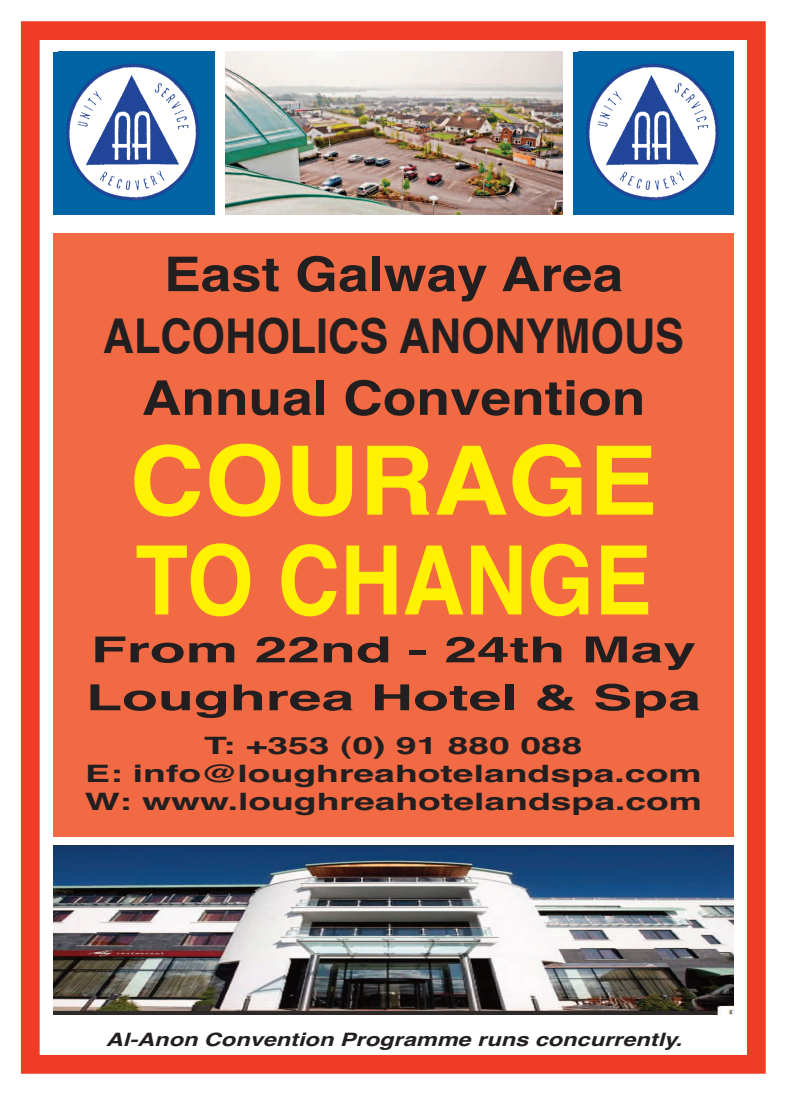
<style>
.page{position:relative;width:787px;height:1095px;background:#fff}
.page>*{position:absolute;margin:0;border:0;box-sizing:border-box;transform-origin:0 0}
.t1{font:700 95.75px/99.8px "Helvetica";color:#fff101;scale:1.08 1}
.t2{font:700 47.88px/61.9px "Helvetica";color:#231f20;text-align:center;scale:1.15 1}
.t3{font:700 35.88px/47.9px "Helvetica";color:#231f20;scale:1.64 1}
.t4{font:700 24px/27.9px "Helvetica";color:#231f20;text-align:center;scale:1.56 1}
.t5{font:italic 700 18.5px "Helvetica";color:#231f20;scale:1.27 1}
</style>
<div class="page">
<div style="left:21px;top:21px;width:744px;height:1053px;border:19px solid #ef3c25"></div>
<div style="left:53px;top:52px;width:161px;height:163px;background:#0063a4"></div>
<img style="left:66px;top:63px;width:134px;height:138px">
<div style="left:573px;top:52px;width:160px;height:163px;background:#0063a4"></div>
<img style="left:586px;top:63px;width:133px;height:138px">
<div style="left:53px;top:233px;width:680px;height:604px;background:#f26a43"></div>
<img style="left:226px;top:52px;width:336px;height:162px">
<img style="left:54px;top:846px;width:679px;height:169px">
<h2 class="t2" style="left:103px;top:244px;width:507px">East Galway Area<br>ALCOHOLICS ANONYMOUS<br>Annual Convention</h2>
<h1 class="t1" style="left:130px;top:432px;width:490px">COURAGE<br>TO CHANGE</h1>
<h3 class="t3" style="left:86px;top:626px;width:376px">From 22nd - 24th May<br>Loughrea Hotel &amp; Spa</h3>
<p class="t4" style="left:85px;top:732px;width:397px">T: +353 (0) 91 880 088<br>E: info@loughreahotelandspa.com<br>W: www.loughreahotelandspa.com</p>
<p class="t5" style="left:106px;top:1029px;width:455px">Al-Anon Convention Programme runs concurrently.</p>
</div>
